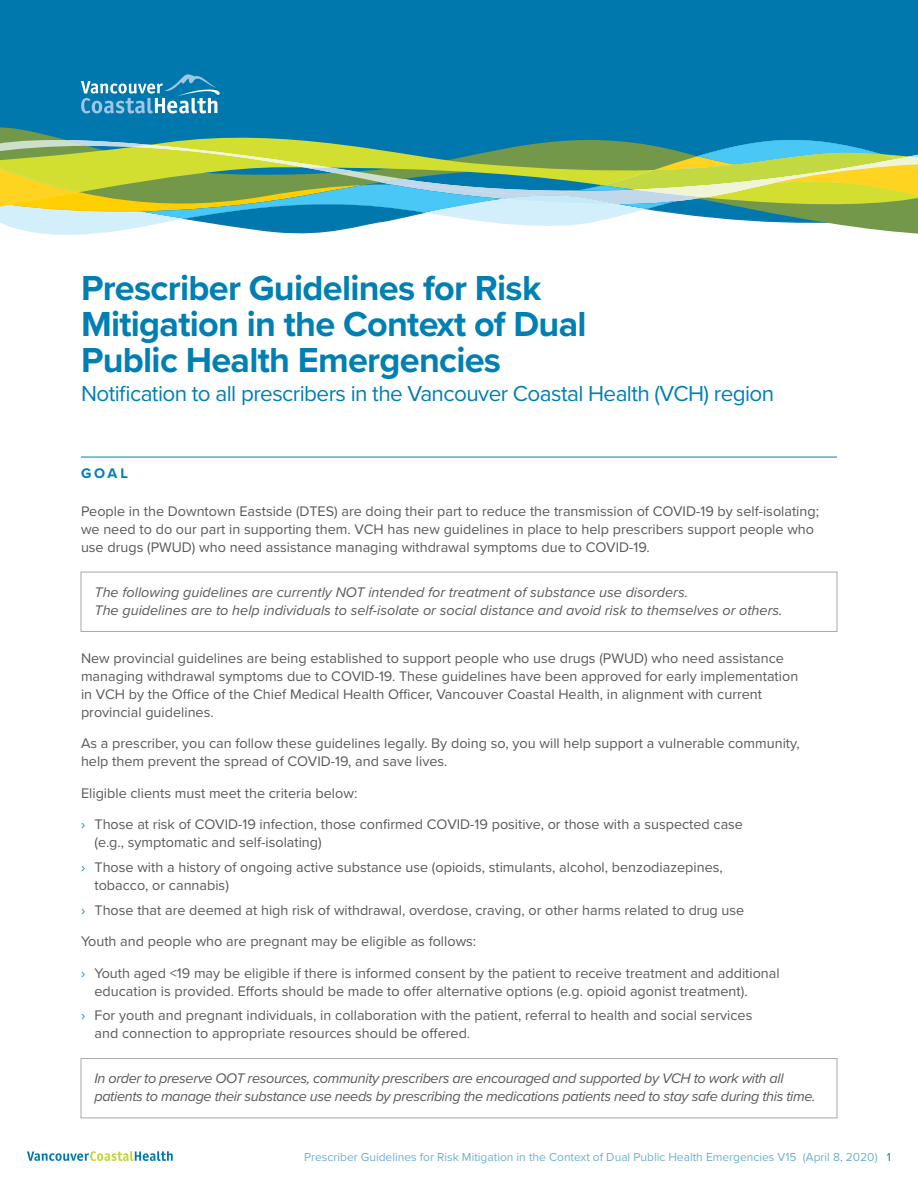
<style>
.page{position:relative;width:918px;height:1188px;background:#fff}
.page>*{position:absolute;margin:0;border:0;box-sizing:border-box;transform-origin:0 0}
.t1{font:700 36px/36px "Proxima Nova";letter-spacing:-.02em;color:#007fb3}
.t2{font:22.5px "Proxima Nova";letter-spacing:-.025em;color:#007fb3}
.t3{font:14.4px/18px "Proxima Nova";color:#58595b}
.t4{font:italic 14.4px/18px "Proxima Nova";letter-spacing:-.025em;color:#58595b}
.t5{font:italic 14.4px/18px "Proxima Nova";color:#58595b}
.t6{font:700 14.4px "Proxima Nova";color:#007fb3}
.t7{font:12px "Proxima Nova";color:#6eafd2}
.s1{color:#0090bf}
.s2{color:#007fb3}
</style>
<div class="page">
<div style="left:0;top:0;width:918px;height:112px;background:#0078ae"></div>
<div style="left:0;top:112px;width:918px;height:13px;background:#0078ae"></div>
<div style="left:0;top:125px;width:918px;height:11px;background:#0078ae"></div>
<svg style="left:0;top:136px;width:918px;height:99px;background:#97c18c"></svg>
<svg style="left:81px;top:74px;width:139px;height:39px;background:#3e98c1"></svg>
<svg style="left:27px;top:1151px;width:146px;height:10px"></svg>
<hr style="left:81px;top:457px;width:756px;height:1px;background:#007fb3">
<div style="left:81px;top:572px;width:756px;height:60px;border:1px solid #a7a9ac"></div>
<div style="left:81px;top:1058px;width:756px;height:60px;border:1px solid #a7a9ac"></div>
<h1 class="t1" style="left:81px;top:269px;width:507px">Prescriber Guidelines for Risk<br>Mitigation in the Context of Dual<br>Public Health Emergencies</h1>
<h2 class="t2" style="left:81px;top:377px;width:695px">Notification to all prescribers in the Vancouver Coastal Health (VCH) region</h2>
<p class="t6" style="left:81px;top:462px;width:48px">GOAL</p>
<p class="t3" style="left:81px;top:502px;width:740px">People in the Downtown Eastside (DTES) are doing their part to reduce the transmission of COVID-19 by self-isolating; we need to do our part in supporting them. VCH has new guidelines in place to help prescribers support people who use drugs (PWUD) who need assistance managing withdrawal symptoms due to COVID-19.</p>
<p class="t5" style="left:94px;top:583px;width:689px">The following guidelines are currently NOT intended for treatment of substance use disorders.<br>The guidelines are to help individuals to self-isolate or social distance and avoid risk to themselves or others.</p>
<p class="t3" style="left:81px;top:648px;width:719px">New provincial guidelines are being established to support people who use drugs (PWUD) who need assistance managing withdrawal symptoms due to COVID-19. These guidelines have been approved for early implementation in VCH by the Office of the Chief Medical Health Officer, Vancouver Coastal Health, in alignment with current provincial guidelines.</p>
<p class="t3" style="left:81px;top:734px;width:720px">As a prescriber, you can follow these guidelines legally. By doing so, you will help support a vulnerable community, help them prevent the spread of COVID-19, and save lives.</p>
<p class="t3" style="left:81px;top:776px;width:664px;line-height:31.5px">Eligible clients must meet the criteria below:<br><span class="s1">›</span> Those at risk of COVID-19 infection, those confirmed COVID-19 positive, or those with a suspected case</p>
<p class="t3" style="left:81px;top:829px;width:643px;line-height:24.8px;text-indent:13px">(e.g., symptomatic and self-isolating)<br><span class="s1">›</span> Those with a history of ongoing active substance use (opioids, stimulants, alcohol, benzodiazepines,</p>
<p class="t3" style="left:81px;top:872px;width:665px;line-height:24.8px;text-indent:13px">tobacco, or cannabis)<br><span class="s1">›</span> Those that are deemed at high risk of withdrawal, overdose, craving, or other harms related to drug use</p>
<p class="t3" style="left:81px;top:925px;width:700px;line-height:31.5px">Youth and people who are pregnant may be eligible as follows:<br><span class="s1">›</span> Youth aged &lt;19 may be eligible if there is informed consent by the patient to receive treatment and additional</p>
<p class="t3" style="left:81px;top:978px;width:673px;line-height:24.8px;text-indent:13px">education is provided. Efforts should be made to offer alternative options (e.g. opioid agonist treatment). <span class="s1">›</span> For youth and pregnant individuals, in collaboration with the patient, referral to health and social services</p>
<p class="t3" style="left:94px;top:1024px;width:377px">and connection to appropriate resources should be offered.</p>
<p class="t4" style="left:94px;top:1069px;width:722px">In order to preserve OOT resources, community prescribers are encouraged and supported by VCH to work with all patients to manage their substance use needs by prescribing the medications patients need to stay safe during this time.</p>
<p class="t7" style="left:304px;top:1148px;width:588px">Prescriber Guidelines for Risk Mitigation in the Context of Dual Public Health Emergencies V15 (April 8, 2020) <span class="s2">1</span></p>
</div>
